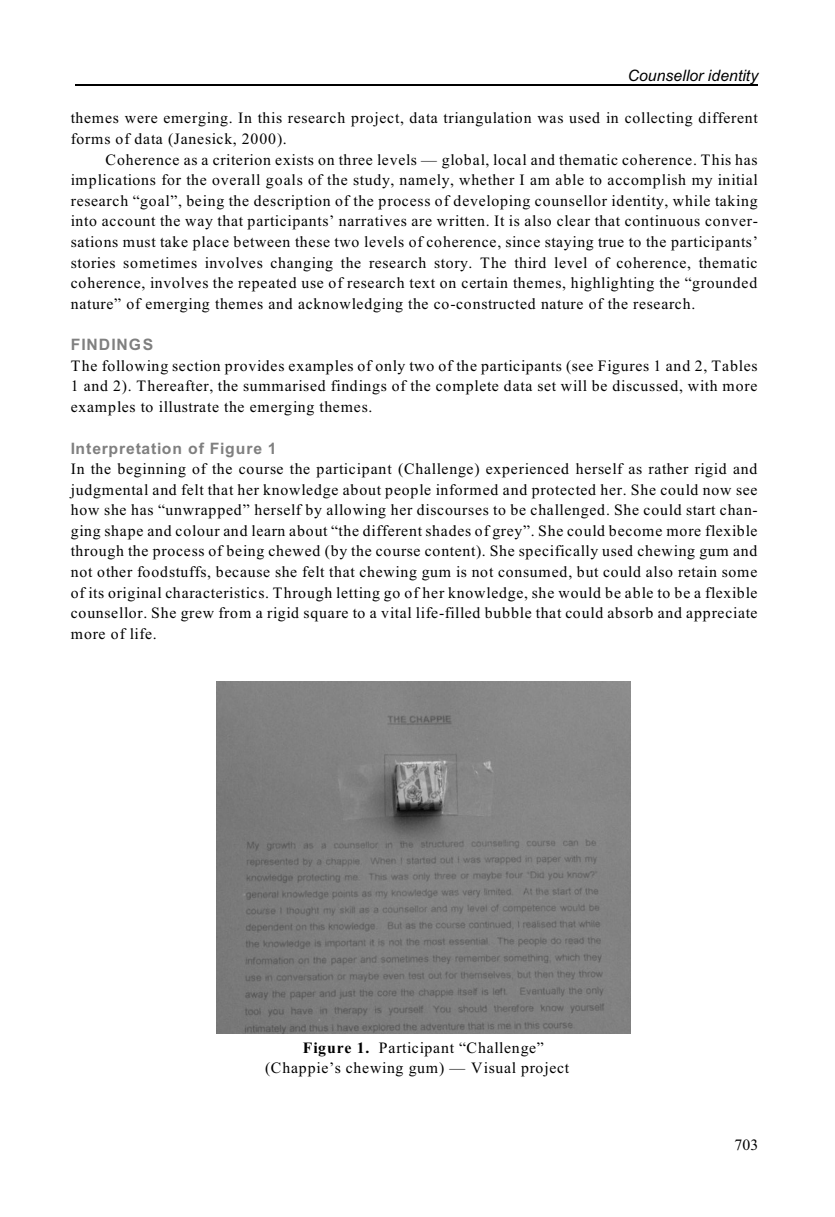
<style>
.page{position:relative;width:835px;height:1217px;background:#fff}
.page>*{position:absolute;margin:0;border:0;box-sizing:border-box;transform-origin:0 0}
.t1{font:15.75px/20.7px "Times New Roman";letter-spacing:.045em;color:#000;text-align:justify}
.t2{font:700 15.75px "Arial";letter-spacing:.06em;color:#808080}
.t3{font:italic 15.75px "Arial";letter-spacing:.005em;color:#000}
.t4{font:700 15.75px "Arial";letter-spacing:.08em;color:#808080}
.s1{font-weight:700}
</style>
<div class="page">
<hr style="left:76px;top:84px;width:682px;height:2px;background:#000">
<img style="left:217px;top:681px;width:413px;height:352px">
<p class="t3" style="left:627px;top:70px;width:132px">Counsellor identity</p>
<p class="t1" style="left:71px;top:109px;width:688px">themes were emerging. In this research project, data triangulation was used in collecting different forms of data (Janesick, 2000).</p>
<p class="t1" style="left:71px;top:150px;width:688px;text-indent:35px">Coherence as a criterion exists on three levels — global, local and thematic coherence. This has implications for the overall goals of the study, namely, whether I am able to accomplish my initial research “goal”, being the description of the process of developing counsellor identity, while taking into account the way that participants’ narratives are written. It is also clear that continuous conver&shy;sations must take place between these two levels of coherence, since staying true to the participants’ stories sometimes involves changing the research story. The third level of coherence, thematic coherence, involves the repeated use of research text on certain themes, highlighting the “grounded nature” of emerging themes and acknowledging the co-constructed nature of the research.</p>
<p class="t4" style="left:71px;top:339px;width:84px">FINDINGS</p>
<p class="t1" style="left:71px;top:356px;width:688px">The following section provides examples of only two of the participants (see Figures 1 and 2, Tables 1 and 2). Thereafter, the summarised findings of the complete data set will be discussed, with more examples to illustrate the emerging themes.</p>
<p class="t2" style="left:71px;top:442px;width:207px">Interpretation of Figure 1</p>
<p class="t1" style="left:71px;top:460px;width:688px">In the beginning of the course the participant (Challenge) experienced herself as rather rigid and judgmental and felt that her knowledge about people informed and protected her. She could now see how she has “unwrapped” herself by allowing her discourses to be challenged. She could start chan&shy;ging shape and colour and learn about “the different shades of grey”. She could become more flexible through the process of being chewed (by the course content). She specifically used chewing gum and not other foodstuffs, because she felt that chewing gum is not consumed, but could also retain some of its original characteristics. Through letting go of her knowledge, she would be able to be a flexible counsellor. She grew from a rigid square to a vital life-filled bubble that could absorb and appreciate more of life.</p>
<p class="t1" style="left:265px;top:1038px;width:306px;text-indent:38px"><span class="s1">Figure 1.</span> Participant “Challenge” (Chappie’s chewing gum) — Visual project</p>
<p class="t1" style="left:734px;top:1135px;width:25px">703</p>
</div>
